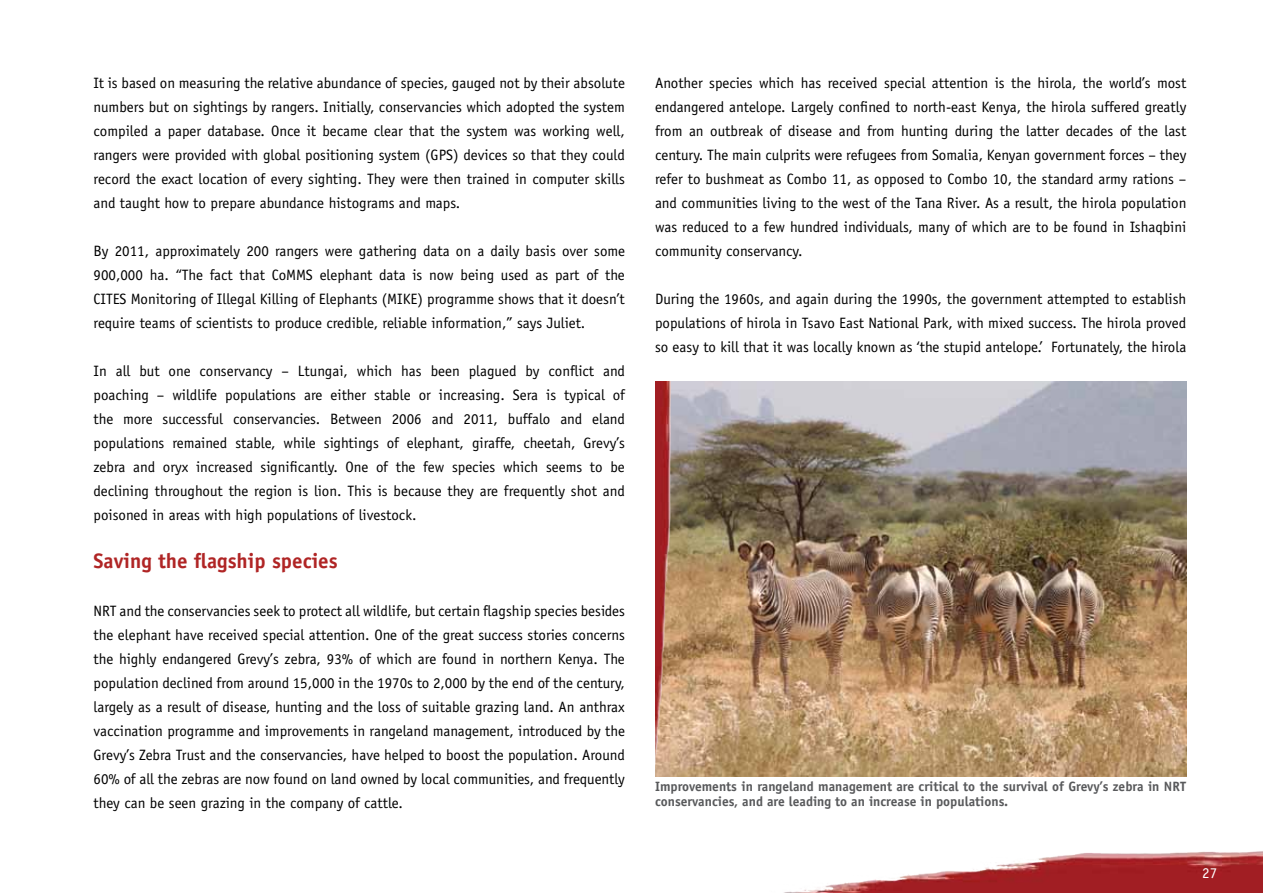
<style>
.page{position:relative;width:1263px;height:893px;background:#fff}
.page>*{position:absolute;margin:0;border:0;box-sizing:border-box;transform-origin:0 0}
.t1{font:700 21px "Officina Sans";color:#b02525}
.t2{font:15px/24px "Officina Sans";color:#000;text-align:justify}
.t3{font:15px "Officina Sans";color:#fff}
.t4{font:700 13.5px/15px "Officina Sans";color:#58595b}
</style>
<div class="page">
<img style="left:784px;top:851px;width:479px;height:42px">
<img style="left:700px;top:382px;width:486px;height:395px">
<img style="left:655px;top:382px;width:45px;height:395px">
<p class="t2" style="left:94px;top:71px;width:533px">It is based on measuring the relative abundance of species, gauged not by their absolute numbers but on sightings by rangers. Initially, conservancies which adopted the system compiled a paper database. Once it became clear that the system was working well, rangers were provided with global positioning system (GPS) devices so that they could record the exact location of every sighting. They were then trained in computer skills and taught how to prepare abundance histograms and maps.</p>
<p class="t2" style="left:94px;top:239px;width:533px">By 2011, approximately 200 rangers were gathering data on a daily basis over some 900,000 ha. “The fact that CoMMS elephant data is now being used as part of the CITES Monitoring of Illegal Killing of Elephants (MIKE) programme shows that it doesn’t require teams of scientists to produce credible, reliable information,” says Juliet.</p>
<p class="t2" style="left:94px;top:359px;width:533px">In all but one conservancy – Ltungai, which has been plagued by conflict and poaching – wildlife populations are either stable or increasing. Sera is typical of the more successful conservancies. Between 2006 and 2011, buffalo and eland populations remained stable, while sightings of elephant, giraffe, cheetah, Grevy’s zebra and oryx increased significantly. One of the few species which seems to be declining throughout the region is lion. This is because they are frequently shot and poisoned in areas with high populations of livestock.</p>
<h1 class="t1" style="left:94px;top:548px;width:246px">Saving the flagship species</h1>
<p class="t2" style="left:94px;top:599px;width:533px">NRT and the conservancies seek to protect all wildlife, but certain flagship species besides the elephant have received special attention. One of the great success stories concerns the highly endangered Grevy’s zebra, 93% of which are found in northern Kenya. The population declined from around 15,000 in the 1970s to 2,000 by the end of the century, largely as a result of disease, hunting and the loss of suitable grazing land. An anthrax vaccination programme and improvements in rangeland management, introduced by the Grevy’s Zebra Trust and the conservancies, have helped to boost the population. Around 60% of all the zebras are now found on land owned by local communities, and frequently they can be seen grazing in the company of cattle.</p>
<p class="t2" style="left:655px;top:71px;width:533px">Another species which has received special attention is the hirola, the world’s most endangered antelope. Largely confined to north-east Kenya, the hirola suffered greatly from an outbreak of disease and from hunting during the latter decades of the last century. The main culprits were refugees from Somalia, Kenyan government forces – they refer to bushmeat as Combo 11, as opposed to Combo 10, the standard army rations – and communities living to the west of the Tana River. As a result, the hirola population was reduced to a few hundred individuals, many of which are to be found in Ishaqbini community conservancy.</p>
<p class="t2" style="left:655px;top:287px;width:533px">During the 1960s, and again during the 1990s, the government attempted to establish populations of hirola in Tsavo East National Park, with mixed success. The hirola proved so easy to kill that it was locally known as ‘the stupid antelope.’ Fortunately, the hirola</p>
<p class="t4" style="left:655px;top:779px;width:532px">Improvements in rangeland management are critical to the survival of Grevy’s zebra in N RT conservancies, and are leading to an increase in populations.</p>
<p class="t3" style="left:1202px;top:864px;width:16px">27</p>
</div>
